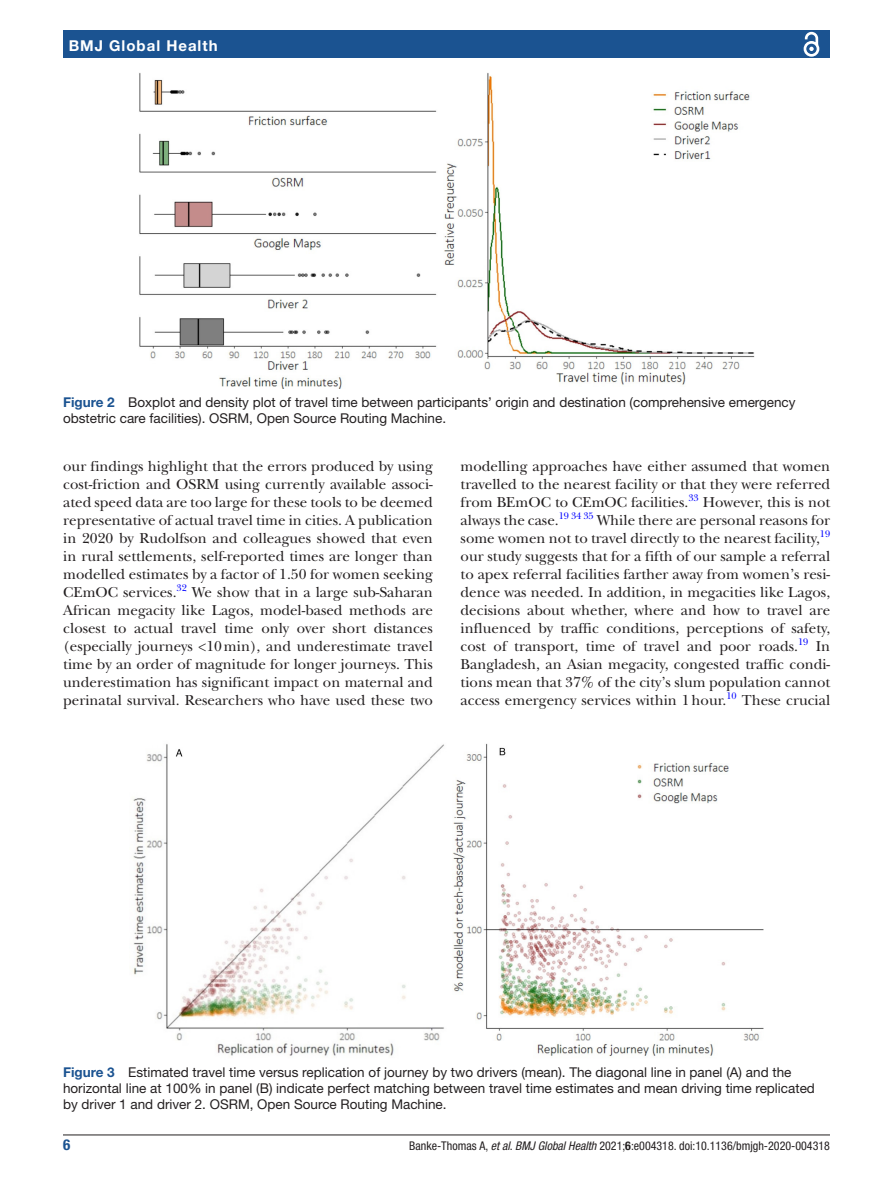
<style>
.page{position:relative;width:893px;height:1191px;background:#fff}
.page>*{position:absolute;margin:0;border:0;box-sizing:border-box;transform-origin:0 0}
.t1{font:15px/18px "New Baskerville";color:#231f20;text-align:justify}
.t2{font:700 15px "Helvetica Neue LT Std";letter-spacing:.065em;color:#fff}
.t3{font:700 condensed 15px "Helvetica Neue LT Std";color:#1b5391}
.t4{font:13.5px/16.2px "Helvetica Neue LT Std";color:#231f20}
.t5{font:condensed 12px "Helvetica Neue LT Std";color:#231f20}
.t6{font:9.9px "New Baskerville";color:#00f}
.s1{font-weight:700;color:#1b5391}
.s2{font-style:italic}
.s3{font-weight:700}
</style>
<div class="page">
<hr style="left:63px;top:1134px;width:767px;height:1px;background:#231f20">
<div style="left:63px;top:31px;width:767px;height:27px;background:#1b5391"></div>
<svg style="left:803px;top:31px;width:17px;height:26px"></svg>
<img style="left:139px;top:73px;width:616px;height:316px">
<img style="left:133px;top:743px;width:630px;height:314px">
<p class="t2" style="left:69px;top:36px;width:150px">BMJ Global Health</p>
<p class="t4" style="left:63px;top:393px;width:734px"><span class="s1">Figure 2</span> Boxplot and density plot of travel time between participants’ origin and destination (comprehensive emergency obstetric care facilities). OSRM, Open Source Routing Machine.</p>
<p class="t1" style="left:63px;top:457px;width:371px">our findings highlight that the errors produced by using cost-friction and OSRM using currently available associ&shy;ated speed data are too large for these tools to be deemed representative of actual travel time in cities. A publication in 2020 by Rudolfson and colleagues showed that even in rural settlements, self-reported times are longer than modelled estimates by a factor of 1.50 for women seeking CEmOC services.</p>
<p class="t6" style="left:177px;top:581px;width:12px">32</p>
<p class="t1" style="left:63px;top:583px;width:371px;text-indent:129px">We show that in a large sub-Saharan African megacity like Lagos, model-based methods are closest to actual travel time only over short distances (especially journeys &lt;10min), and underestimate travel time by an order of magnitude for longer journeys. This underestimation has significant impact on maternal and perinatal survival. Researchers who have used these two</p>
<p class="t1" style="left:461px;top:457px;width:371px">modelling approaches have either assumed that women travelled to the nearest facility or that they were referred from BEmOC to CEmOC facilities.</p>
<p class="t6" style="left:688px;top:491px;width:12px">33</p>
<p class="t1" style="left:703px;top:493px;width:129px">However, this is not</p>
<p class="t1" style="left:461px;top:511px;width:100px">always the case.</p>
<p class="t6" style="left:559px;top:509px;width:37px">19 34 35</p>
<p class="t1" style="left:461px;top:511px;width:371px;text-indent:136px">While there are personal reasons for some women not to travel directly to the nearest facility,</p>
<p class="t6" style="left:820px;top:527px;width:12px">19</p>
<p class="t1" style="left:461px;top:547px;width:371px">our study suggests that for a fifth of our sample a referral to apex referral facilities farther away from women’s resi&shy;dence was needed. In addition, in megacities like Lagos, decisions about whether, where and how to travel are influenced by traffic conditions, perceptions of safety, cost of transport, time of travel and poor roads.</p>
<p class="t6" style="left:798px;top:635px;width:12px">19</p>
<p class="t1" style="left:461px;top:637px;width:371px;text-indent:355px">In Bangladesh, an Asian megacity, congested traffic condi&shy;tions mean that 37% of the city’s slum population cannot access emergency services within 1hour.</p>
<p class="t6" style="left:726px;top:689px;width:12px">10</p>
<p class="t1" style="left:742px;top:691px;width:90px">These crucial</p>
<p class="t4" style="left:63px;top:1064px;width:753px"><span class="s1">Figure 3</span> Estimated travel time versus replication of journey by two drivers (mean). The diagonal line in panel (A) and the horizontal line at 100% in panel (B) indicate perfect matching between travel time estimates and mean driving time replicated by driver 1 and driver 2. OSRM, Open Source Routing Machine.</p>
<p class="t3" style="left:63px;top:1135px;width:9px">6</p>
<p class="t5" style="left:409px;top:1138px;width:422px">Banke-Thomas A, <span class="s2">et al</span>. <span class="s2">BMJ Global Health</span> 2021;<span class="s3">6</span>:e004318. doi:10.1136/bmjgh-2020-004318</p>
</div>
